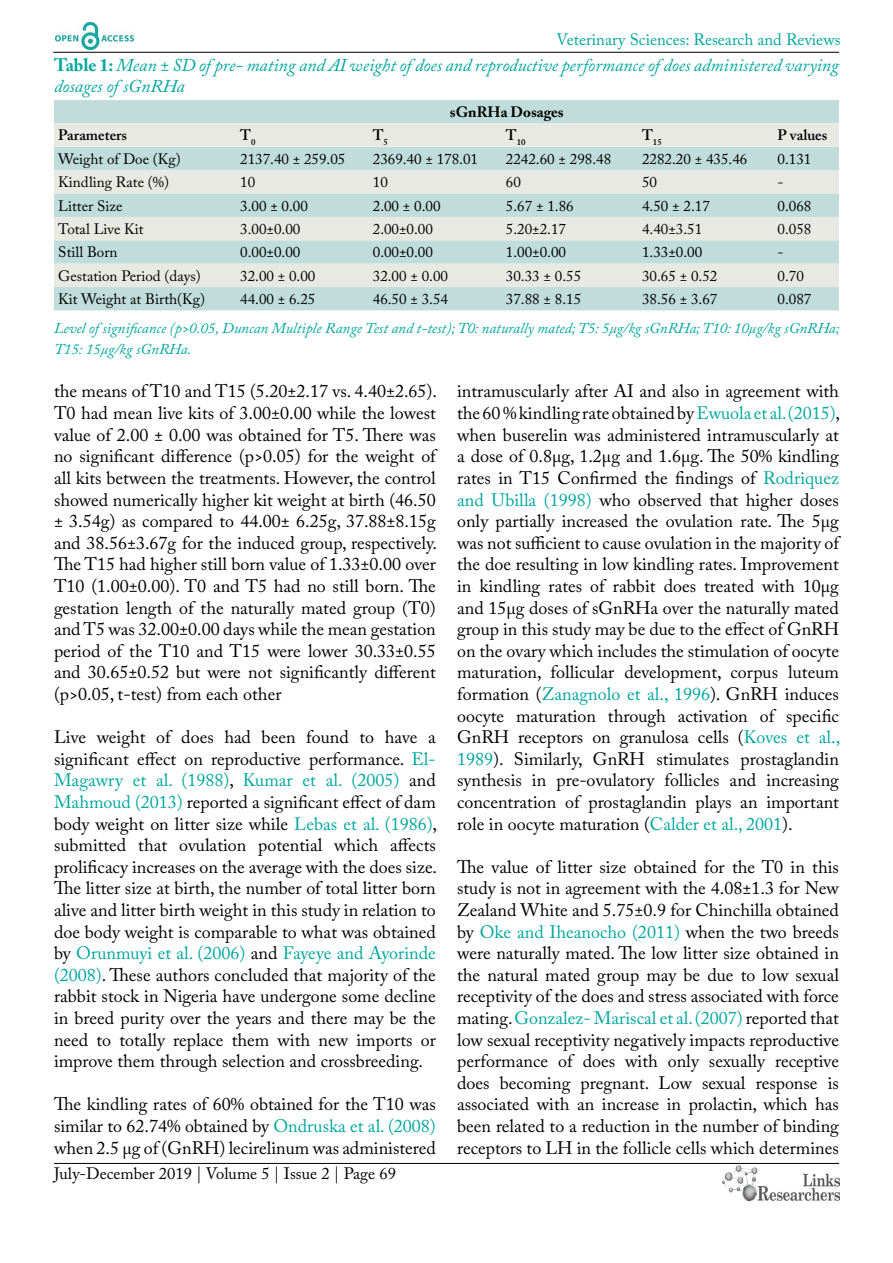
<style>
.page{position:relative;width:893px;height:1263px;background:#fff}
.page>*{position:absolute;margin:0;border:0;box-sizing:border-box;transform-origin:0 0}
.t1{font:18px/21.6px "Adobe Caslon Pro";color:#000;text-align:justify}
.t2{font:italic 18px/21.6px "Adobe Caslon Pro";color:#00a79e}
.t3{font:16.5px "Adobe Caslon Pro";color:#000}
.t4{font:16.5px "Adobe Caslon Pro";color:#00a79e}
.t5{font:15px "Adobe Caslon Pro";color:#000}
.t6{font:italic 15px/21.6px "Adobe Caslon Pro";color:#00a79e}
.t7{font:600 15px "Adobe Caslon Pro";color:#000}
.t8{font:700 15px "Adobe Caslon Pro";color:#000}
.t9{font:600 8.7px "Adobe Caslon Pro";color:#000}
.s1{font-weight:700;font-style:normal}
.s2{color:#00a79e}
</style>
<div class="page">
<hr style="left:53px;top:52px;width:786px;height:1px;background:#000">
<hr style="left:54px;top:1163px;width:785px;height:1px;background:#000">
<img style="left:55px;top:23px;width:79px;height:27px">
<img style="left:722px;top:1166px;width:117px;height:36px">
<div style="left:54px;top:100px;width:785px;height:210px;background:#c0dddb"></div>
<svg style="left:54px;top:123px;width:785px;height:164px;background:#d7e4e0"></svg>
<p class="t4" style="left:556px;top:30px;width:286px">Veterinary Sciences: Research and Reviews</p>
<p class="t2" style="left:54px;top:54px;width:786px"><span class="s1">Table 1:</span> Mean ± SD of pre- mating and AI weight of does and reproductive performance of does administered varying dosages of sGnRHa</p>
<p class="t8" style="left:450px;top:103px;width:115px">sGnRHa Dosages</p>
<p class="t7" style="left:58px;top:127px;width:70px">Parameters</p>
<p class="t7" style="left:240px;top:127px;width:17px">T<sub>0</sub></p>
<p class="t7" style="left:373px;top:127px;width:17px">T<sub>5</sub></p>
<p class="t9" style="left:506px;top:137px;width:21px"><sup>T</sup>10</p>
<p class="t9" style="left:642px;top:137px;width:21px"><sup>T</sup>15</p>
<p class="t7" style="left:778px;top:127px;width:51px">P values</p>
<p class="t5" style="left:58px;top:150px;width:124px">Weight of Doe (Kg)</p>
<p class="t5" style="left:240px;top:150px;width:107px">2137.40 ± 259.05</p>
<p class="t5" style="left:373px;top:150px;width:107px">2369.40 ± 178.01</p>
<p class="t5" style="left:506px;top:150px;width:107px">2242.60 ± 298.48</p>
<p class="t5" style="left:642px;top:150px;width:107px">2282.20 ± 435.46</p>
<p class="t5" style="left:778px;top:150px;width:35px">0.131</p>
<p class="t5" style="left:58px;top:173px;width:112px">Kindling Rate (%)</p>
<p class="t5" style="left:240px;top:173px;width:16px">10</p>
<p class="t5" style="left:373px;top:173px;width:16px">10</p>
<p class="t5" style="left:506px;top:173px;width:16px">60</p>
<p class="t5" style="left:642px;top:173px;width:16px">50</p>
<p class="t5" style="left:778px;top:173px;width:8px">-</p>
<p class="t5" style="left:58px;top:197px;width:66px">Litter Size</p>
<p class="t5" style="left:240px;top:197px;width:69px">3.00 ± 0.00</p>
<p class="t5" style="left:373px;top:197px;width:69px">2.00 ± 0.00</p>
<p class="t5" style="left:506px;top:197px;width:69px">5.67 ± 1.86</p>
<p class="t5" style="left:642px;top:197px;width:69px">4.50 ± 2.17</p>
<p class="t5" style="left:778px;top:197px;width:35px">0.068</p>
<p class="t5" style="left:58px;top:220px;width:87px">Total Live Kit</p>
<p class="t5" style="left:240px;top:220px;width:62px">3.00±0.00</p>
<p class="t5" style="left:373px;top:220px;width:62px">2.00±0.00</p>
<p class="t5" style="left:506px;top:220px;width:62px">5.20±2.17</p>
<p class="t5" style="left:642px;top:220px;width:62px">4.40±3.51</p>
<p class="t5" style="left:778px;top:220px;width:35px">0.058</p>
<p class="t5" style="left:58px;top:243px;width:61px">Still Born</p>
<p class="t5" style="left:240px;top:243px;width:62px">0.00±0.00</p>
<p class="t5" style="left:373px;top:243px;width:62px">0.00±0.00</p>
<p class="t5" style="left:506px;top:243px;width:62px">1.00±0.00</p>
<p class="t5" style="left:642px;top:243px;width:62px">1.33±0.00</p>
<p class="t5" style="left:778px;top:243px;width:8px">-</p>
<p class="t5" style="left:58px;top:267px;width:144px">Gestation Period (days)</p>
<p class="t5" style="left:240px;top:267px;width:77px">32.00 ± 0.00</p>
<p class="t5" style="left:373px;top:267px;width:77px">32.00 ± 0.00</p>
<p class="t5" style="left:506px;top:267px;width:77px">30.33 ± 0.55</p>
<p class="t5" style="left:642px;top:267px;width:77px">30.65 ± 0.52</p>
<p class="t5" style="left:778px;top:267px;width:28px">0.70</p>
<p class="t5" style="left:58px;top:290px;width:148px">Kit Weight at Birth(Kg)</p>
<p class="t5" style="left:240px;top:290px;width:77px">44.00 ± 6.25</p>
<p class="t5" style="left:373px;top:290px;width:77px">46.50 ± 3.54</p>
<p class="t5" style="left:506px;top:290px;width:77px">37.88 ± 8.15</p>
<p class="t5" style="left:642px;top:290px;width:77px">38.56 ± 3.67</p>
<p class="t5" style="left:778px;top:290px;width:35px">0.087</p>
<p class="t6" style="left:54px;top:317px;width:787px">Level of significance (p&gt;0.05, Duncan Multiple Range Test and t-test); T0: naturally mated; T5: 5µg/kg sGnRHa; T10: 10µg/kg sGnRHa;<br>T15: 15µg/kg sGnRHa.</p>
<p class="t1" style="left:54px;top:380px;width:385px">the means of T10 and T15 (5.20±2.17 vs. 4.40±2.65).<br>T0 had mean live kits of 3.00±0.00 while the lowest value of 2.00 ± 0.00 was obtained for T5. There was no significant difference (p&gt;0.05) for the weight of all kits between the treatments. However, the control showed numerically higher kit weight at birth (46.50 ± 3.54g) as compared to 44.00± 6.25g, 37.88±8.15g and 38.56±3.67g for the induced group, respectively.<br>The T15 had higher still born value of 1.33±0.00 over T10 (1.00±0.00). T0 and T5 had no still born. The gestation length of the naturally mated group (T0) and T5 was 32.00±0.00 days while the mean gestation period of the T10 and T15 were lower 30.33±0.55 and 30.65±0.52 but were not significantly different (p&gt;0.05, t-test) from each other</p>
<p class="t1" style="left:54px;top:726px;width:385px">Live weight of does had been found to have a significant effect on reproductive performance. <span class="s2">El-Magawry et al. (1988)</span>, <span class="s2">Kumar et al. (2005)</span> and <span class="s2">Mahmoud (2013)</span> reported a significant effect of dam body weight on litter size while <span class="s2">Lebas et al. (1986)</span>, submitted that ovulation potential which affects prolificacy increases on the average with the does size.<br>The litter size at birth, the number of total litter born alive and litter birth weight in this study in relation to doe body weight is comparable to what was obtained by <span class="s2">Orunmuyi et al. (2006)</span> and <span class="s2">Fayeye and Ayorinde (2008)</span>. These authors concluded that majority of the rabbit stock in Nigeria have undergone some decline in breed purity over the years and there may be the need to totally replace them with new imports or improve them through selection and crossbreeding.</p>
<p class="t1" style="left:54px;top:1093px;width:383px">The kindling rates of 60% obtained for the T10 was similar to 62.74% obtained by <span class="s2">Ondruska et al. (2008) </span>when 2.5 µg of (GnRH) lecirelinum was administered</p>
<p class="t1" style="left:457px;top:380px;width:385px">intramuscularly after AI and also in agreement with the 60 % kindling rate obtained by <span class="s2">Ewuola et al. (2015)</span>, when buserelin was administered intramuscularly at a dose of 0.8µg, 1.2µg and 1.6µg. The 50% kindling rates in T15 Confirmed the findings of <span class="s2">Rodriquez and Ubilla (1998)</span> who observed that higher doses only partially increased the ovulation rate. The 5µg was not sufficient to cause ovulation in the majority of the doe resulting in low kindling rates. Improvement in kindling rates of rabbit does treated with 10µg and 15µg doses of sGnRHa over the naturally mated group in this study may be due to the effect of GnRH on the ovary which includes the stimulation of oocyte maturation, follicular development, corpus luteum formation (<span class="s2">Zanagnolo et al., 1996</span>). GnRH induces oocyte maturation through activation of specific GnRH receptors on granulosa cells (<span class="s2">Koves et al., 1989</span>). Similarly, GnRH stimulates prostaglandin synthesis in pre-ovulatory follicles and increasing concentration of prostaglandin plays an important role in oocyte maturation (<span class="s2">Calder et al., 2001</span>).</p>
<p class="t1" style="left:457px;top:856px;width:383px">The value of litter size obtained for the T0 in this study is not in agreement with the 4.08±1.3 for New Zealand White and 5.75±0.9 for Chinchilla obtained by <span class="s2">Oke and Iheanocho (2011)</span> when the two breeds were naturally mated. The low litter size obtained in the natural mated group may be due to low sexual receptivity of the does and stress associated with force mating. <span class="s2">Gonzalez- Mariscal et al. (2007)</span> reported that low sexual receptivity negatively impacts reproductive performance of does with only sexually receptive does becoming pregnant. Low sexual response is associated with an increase in prolactin, which has been related to a reduction in the number of binding receptors to LH in the follicle cells which determines</p>
<p class="t3" style="left:54px;top:1164px;width:343px">July-December 2019 | Volume 5 | Issue 2 | Page 69</p>
</div>
